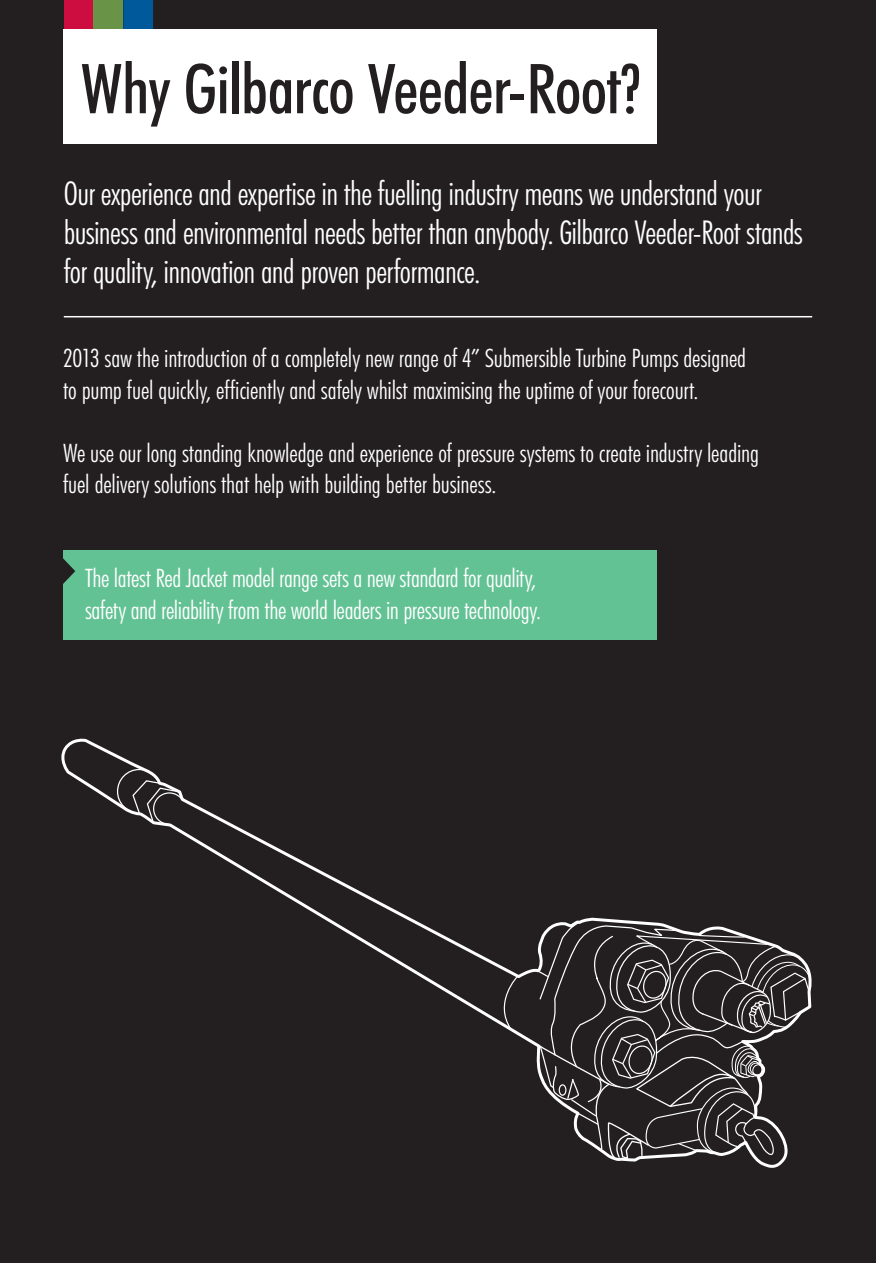
<style>
.page{position:relative;width:876px;height:1263px;background:#231f20}
.page>*{position:absolute;margin:0;border:0;box-sizing:border-box;transform-origin:0 0}
.Header___inside_page{font:500 condensed 69px "Futura BT";letter-spacing:-.015em;color:#231f20}
.Intro_text___inside{font:300 condensed 33px/39px "Futura BT";letter-spacing:-.015em;color:#fff}
.Body_copy_17pt_white{font:300 condensed 25.5px/31.5px "Futura BT";letter-spacing:-.005em;color:#fff}
.Body_copy_12pt_white{font:300 condensed 25.5px/31.5px "Futura BT";letter-spacing:-.015em;color:#fff}
</style>
<div class="page">
<hr style="left:64px;top:316px;width:748px;height:1px;background:#fff">
<div style="left:64px;top:0;width:30px;height:30px;background:#cd0d40"></div>
<div style="left:94px;top:0;width:29px;height:30px;background:#699347"></div>
<div style="left:123px;top:0;width:30px;height:30px;background:#00599b"></div>
<div style="left:64px;top:30px;width:593px;height:114px;background:#fff"></div>
<div style="left:64px;top:551px;width:593px;height:89px;background:#63c294"></div>
<svg style="left:63px;top:551px;width:12px;height:40px"></svg>
<svg style="left:61px;top:738px;width:724px;height:430px"></svg>
<svg style="left:117px;top:768px;width:66px;height:57px"></svg>
<svg style="left:493px;top:975px;width:26px;height:56px"></svg>
<svg style="left:537px;top:919px;width:275px;height:241px"></svg>
<div style="left:752px;top:1064px;width:13px;height:13px;border:1px solid #fff;border-radius:50%"></div>
<p class="Header___inside_page" style="left:81px;top:47px;width:561px">Why Gilbarco Veeder-Root?</p>
<p class="Intro_text___inside" style="left:64px;top:174px;width:740px">Our experience and expertise in the fuelling industry means we understand your business and environmental needs better than anybody. Gilbarco Veeder-Root stands for quality, innovation and proven performance.</p>
<p class="Body_copy_17pt_white" style="left:63px;top:342px;width:685px">2013 saw the introduction of a completely new range of 4” Submersible Turbine Pumps designed to pump fuel quickly, efficiently and safely whilst maximising the uptime of your forecourt.</p>
<p class="Body_copy_17pt_white" style="left:63px;top:437px;width:697px">We use our long standing knowledge and experience of pressure systems to create industry leading fuel delivery solutions that help with building better business.</p>
<p class="Body_copy_12pt_white" style="left:85px;top:562px;width:457px">The latest Red Jacket model range sets a new standard for quality, safety and reliability from the world leaders in pressure technology.</p>
</div>
